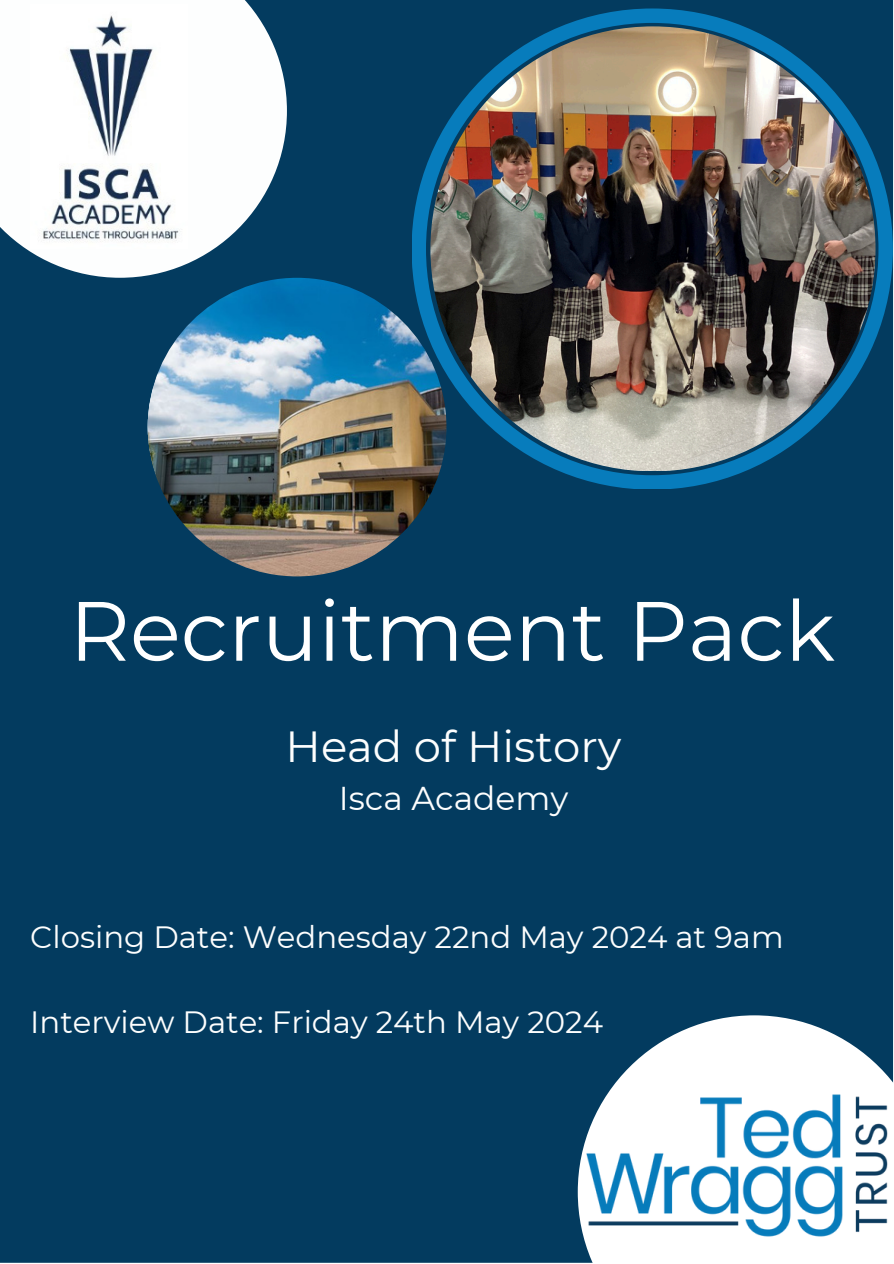
<style>
.page{position:relative;width:894px;height:1264px;background:#fff}
.page>*{position:absolute;margin:0;border:0;box-sizing:border-box;transform-origin:0 0}
.t1{font:83.85px "Montserrat";color:#fff}
.t2{font:43.5px "Montserrat";color:#fdfefe}
.t3{font:33px "Montserrat";color:#fdfefe}
.t4{font:30.75px "Montserrat";color:#fdfefe}
</style>
<div class="page">
<div style="left:0;top:0;width:892px;height:1262px;background:#033b5f"></div>
<svg style="left:577px;top:1015px;width:316px;height:248px;fill:#fff"></svg>
<svg style="left:0;top:0;width:287px;height:278px;fill:#fdfefe"></svg>
<svg style="left:411px;top:9px;width:481px;height:480px"></svg>
<img style="left:577px;top:1086px;width:315px;height:158px">
<img style="left:430px;top:26px;width:445px;height:445px;border-radius:50%">
<img style="left:148px;top:278px;width:298px;height:298px;border-radius:50%">
<img style="left:30px;top:4px;width:158px;height:244px">
<p class="t1" style="left:69px;top:579px;width:767px">Recruitment Pack</p>
<p class="t2" style="left:285px;top:720px;width:337px">Head of History</p>
<p class="t3" style="left:338px;top:777px;width:231px">Isca Academy</p>
<h1 class="t4" style="left:30px;top:917px;width:754px">Closing Date: Wednesday 22nd May 2024 at 9am</h1>
<h2 class="t4" style="left:30px;top:1003px;width:574px">Interview Date: Friday 24th May 2024</h2>
</div>
